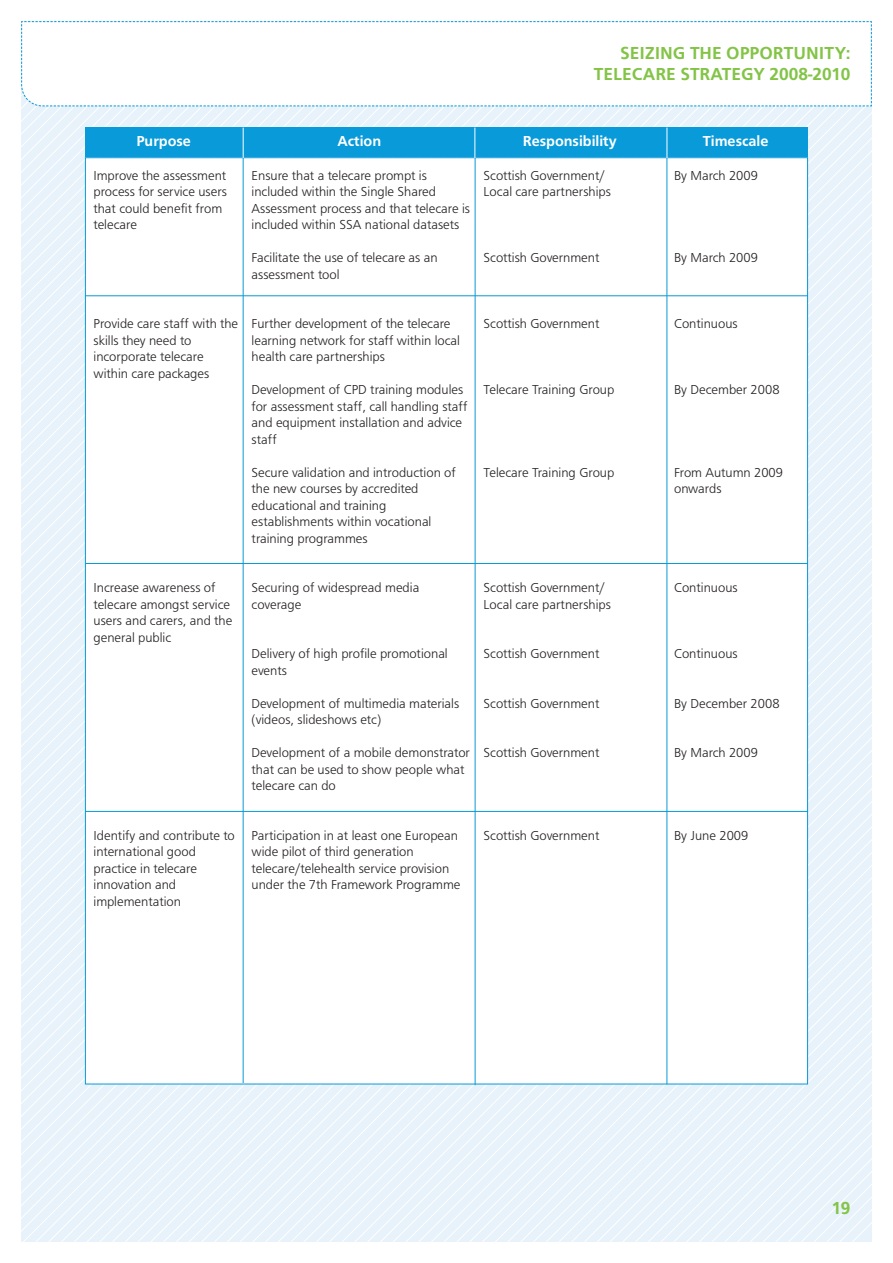
<style>
.page{position:relative;width:893px;height:1263px;background:#fff}
.page>*{position:absolute;margin:0;border:0;box-sizing:border-box;transform-origin:0 0}
.t1{font:500 18px/21.6px "Frutus T";color:#83c447;text-align:right}
.t2{font:500 15px "Frutus T";color:#fff}
.t3{font:300 13.5px/16.5px "Frutus T";color:#231f20}
</style>
<div class="page">
<svg style="left:733px;top:107px;width:139px;height:1135px;background:#e6f2fa"></svg>
<svg style="left:21px;top:21px;width:851px;height:86px"></svg>
<div style="left:86px;top:158px;width:721px;height:926px;background:#fff"></div>
<hr style="left:243px;top:157px;width:1px;height:926px;background:#089ad9">
<hr style="left:475px;top:158px;width:1px;height:927px;background:#089ad9">
<hr style="left:666px;top:158px;width:1px;height:926px;background:#089ad9">
<hr style="left:85px;top:295px;width:723px;height:1px;background:#089ad9">
<hr style="left:85px;top:811px;width:723px;height:1px;background:#089ad9">
<hr style="left:85px;top:563px;width:723px;height:1px;background:#089ad9">
<div style="left:85px;top:128px;width:723px;height:29px;background:#089ad9"></div>
<hr style="left:243px;top:128px;width:1px;height:30px;background:#fff">
<hr style="left:474px;top:128px;width:1px;height:30px;background:#fff">
<hr style="left:667px;top:128px;width:1px;height:30px;background:#fff">
<h1 class="t1" style="left:594px;top:42px;width:258px">SEIZING THE OPPORTUNITY:<br>TELECARE STRATEGY 2008-2010</h1>
<p class="t2" style="left:136px;top:132px;width:56px">Purpose</p>
<p class="t2" style="left:337px;top:132px;width:45px">Action</p>
<p class="t2" style="left:523px;top:132px;width:95px">Responsibility</p>
<p class="t2" style="left:703px;top:132px;width:67px">Timescale</p>
<p class="t3" style="left:94px;top:167px;width:135px">Improve the assessment process for service users that could benefit from telecare</p>
<p class="t3" style="left:94px;top:315px;width:146px">Provide care staff with the skills they need to incorporate telecare within care packages</p>
<p class="t3" style="left:94px;top:579px;width:140px">Increase awareness of telecare amongst service users and carers, and the general public</p>
<p class="t3" style="left:94px;top:827px;width:143px">Identify and contribute to international good practice in telecare innovation and implementation</p>
<p class="t3" style="left:252px;top:167px;width:220px">Ensure that a telecare prompt is included within the Single Shared Assessment process and that telecare is included within SSA national datasets</p>
<p class="t3" style="left:252px;top:249px;width:188px">Facilitate the use of telecare as an assessment tool</p>
<p class="t3" style="left:252px;top:315px;width:210px">Further development of the telecare learning network for staff within local health care partnerships</p>
<p class="t3" style="left:252px;top:381px;width:217px">Development of CPD training modules for assessment staff, call handling staff and equipment installation and advice staff</p>
<p class="t3" style="left:252px;top:464px;width:206px">Secure validation and introduction of the new courses by accredited educational and training establishments within vocational training programmes</p>
<p class="t3" style="left:252px;top:579px;width:169px">Securing of widespread media coverage</p>
<p class="t3" style="left:252px;top:645px;width:198px">Delivery of high profile promotional events</p>
<p class="t3" style="left:252px;top:695px;width:209px">Development of multimedia materials (videos, slideshows etc)</p>
<p class="t3" style="left:252px;top:744px;width:220px">Development of a mobile demonstrator that can be used to show people what telecare can do</p>
<p class="t3" style="left:252px;top:827px;width:210px">Participation in at least one European wide pilot of third generation telecare/telehealth service provision under the 7th Framework Programme</p>
<p class="t3" style="left:484px;top:167px;width:129px">Scottish Government/<br>Local care partnerships</p>
<p class="t3" style="left:484px;top:249px;width:117px">Scottish Government</p>
<p class="t3" style="left:484px;top:315px;width:117px">Scottish Government</p>
<p class="t3" style="left:484px;top:381px;width:132px">Telecare Training Group</p>
<p class="t3" style="left:484px;top:464px;width:132px">Telecare Training Group</p>
<p class="t3" style="left:484px;top:579px;width:129px">Scottish Government/<br>Local care partnerships</p>
<p class="t3" style="left:484px;top:645px;width:117px">Scottish Government</p>
<p class="t3" style="left:484px;top:695px;width:117px">Scottish Government</p>
<p class="t3" style="left:484px;top:744px;width:117px">Scottish Government</p>
<p class="t3" style="left:484px;top:827px;width:117px">Scottish Government</p>
<p class="t3" style="left:674px;top:167px;width:85px">By March 2009</p>
<p class="t3" style="left:674px;top:249px;width:85px">By March 2009</p>
<p class="t3" style="left:674px;top:315px;width:65px">Continuous</p>
<p class="t3" style="left:674px;top:381px;width:107px">By December 2008</p>
<p class="t3" style="left:674px;top:464px;width:111px">From Autumn 2009 onwards</p>
<p class="t3" style="left:674px;top:579px;width:65px">Continuous</p>
<p class="t3" style="left:674px;top:645px;width:65px">Continuous</p>
<p class="t3" style="left:674px;top:695px;width:107px">By December 2008</p>
<p class="t3" style="left:674px;top:744px;width:85px">By March 2009</p>
<p class="t3" style="left:674px;top:827px;width:76px">By June 2009</p>
<h1 class="t1" style="left:832px;top:1197px;width:20px">19</h1>
</div>
